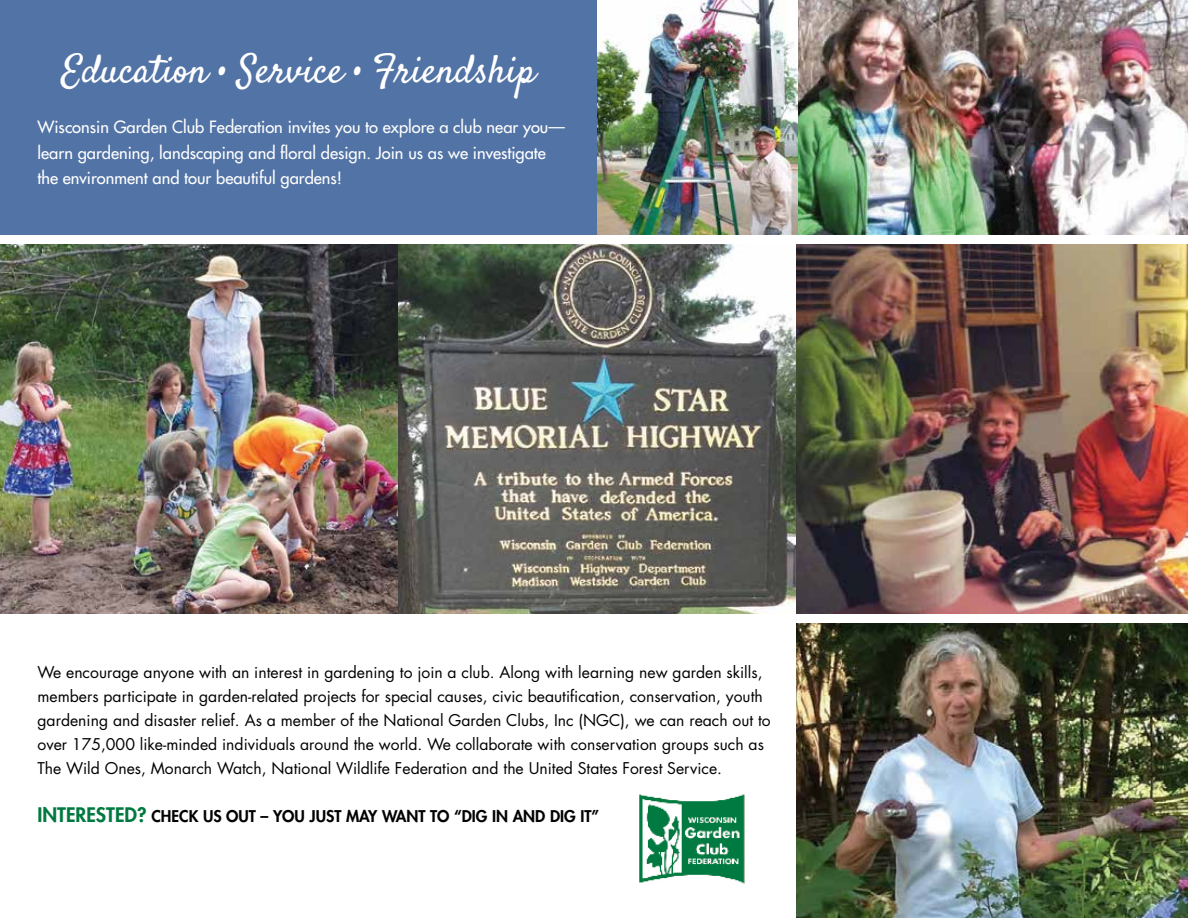
<style>
.page{position:relative;width:1188px;height:918px;background:#fff}
.page>*{position:absolute;margin:0;border:0;box-sizing:border-box;transform-origin:0 0}
.t1{font:39.45px "Satisfy";color:#fff}
.t2{font:16.5px/25.5px "Futura";color:#fff}
.t3{font:15.75px/24px "Futura";color:#000}
.t4{font:800 15.75px "Futura";color:#000}
.s1{font-size:19.5px;color:#007940}
</style>
<div class="page">
<div style="left:0;top:0;width:796px;height:234px;background:#5273a5"></div>
<img style="left:0;top:245px;width:398px;height:368px">
<img style="left:398px;top:245px;width:790px;height:369px">
<img style="left:796px;top:624px;width:392px;height:294px">
<img style="left:598px;top:0;width:590px;height:234px">
<img style="left:639px;top:794px;width:106px;height:90px">
<h1 class="t1" style="left:62px;top:45px;width:476px">Education • Service • Friendship</h1>
<p class="t2" style="left:38px;top:114px;width:529px">Wisconsin Garden Club Federation invites you to explore a club near you— learn gardening, landscaping and floral design. Join us as we investigate the environment and tour beautiful gardens!</p>
<p class="t3" style="left:38px;top:660px;width:735px">We encourage anyone with an interest in gardening to join a club. Along with learning new garden skills, members participate in garden-related projects for special causes, civic beautification, conservation, youth gardening and disaster relief. As a member of the National Garden Clubs, Inc (NGC), we can reach out to over 175,000 like-minded individuals around the world. We collaborate with conservation groups such as The Wild Ones, Monarch Watch, National Wildlife Federation and the United States Forest Service.</p>
<p class="t4" style="left:38px;top:805px;width:563px"><span class="s1">INTERESTED?</span> CHECK US OUT – YOU JUST MAY WANT TO “DIG IN AND DIG IT”</p>
</div>
